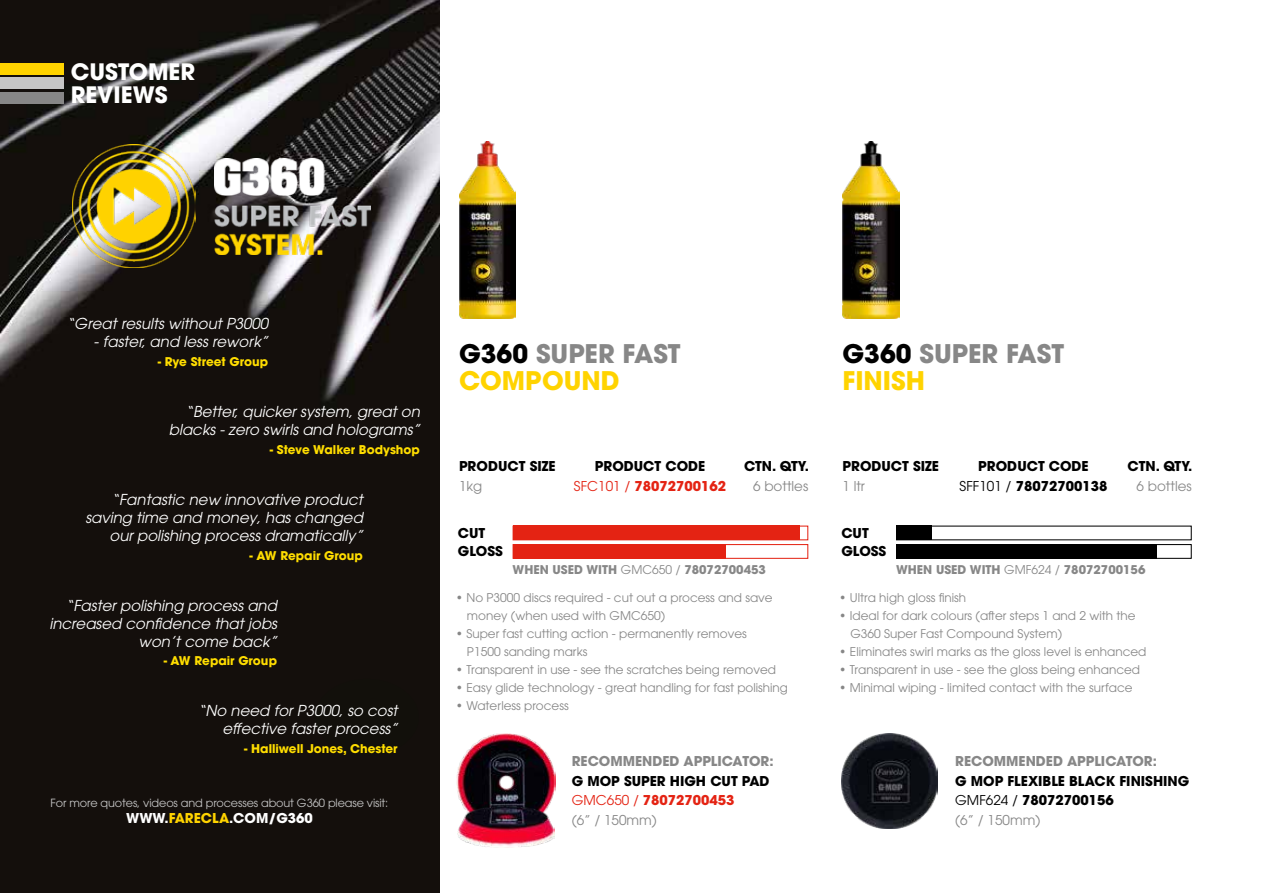
<style>
.page{position:relative;width:1263px;height:893px;background:#fff}
.page>*{position:absolute;margin:0;border:0;box-sizing:border-box;transform-origin:0 0}
.t1{font:700 25.5px/27px "ITC Avant Garde Pro";color:#878787}
.t2{font:700 22.5px/22.5px "ITC Avant Garde Pro";color:#fff}
.t3{font:italic 15px/18px "ITC Avant Garde Pro";color:#fff;text-align:right}
.t4{font:700 13.5px/19.5px "ITC Avant Garde Pro";color:#000}
.t5{font:700 13.5px "ITC Avant Garde Pro";color:#878787}
.t6{font:13.5px "ITC Avant Garde Pro";color:#878787}
.t7{font:700 13.5px "ITC Avant Garde Pro";color:#fff}
.t8{font:12px/18px "ITC Avant Garde Pro";color:#878787}
.t9{font:700 12px "ITC Avant Garde Pro";color:#fd0}
.t10{font:700 12px "ITC Avant Garde Pro";color:#878787}
.t11{font:11.25px "ITC Avant Garde Pro";letter-spacing:-.01em;color:#c6c6c6}
.s1{color:#ffd300}
.s2{color:#000}
.s3{font-weight:400;color:#e42313}
.s4{color:#e42313}
.s5{font-weight:400}
.s6{font-weight:400;color:#878787}
</style>
<div class="page">
<svg style="left:896px;top:525px;width:296px;height:34px"></svg>
<img style="left:0;top:0;width:439px;height:893px">
<img style="left:841px;top:733px;width:96px;height:96px">
<img style="left:842px;top:142px;width:57px;height:177px">
<div style="left:315px;top:679px;width:104px;height:77px;background:#12100b;border-radius:50%"></div>
<img style="left:72px;top:145px;width:123px;height:123px">
<img style="left:214px;top:158px;width:156px;height:96px">
<div style="left:0;top:64px;width:64px;height:11px;background:#ffd300"></div>
<div style="left:0;top:78px;width:64px;height:11px;background:#c6c6c6"></div>
<div style="left:0;top:92px;width:64px;height:11px;background:#878787"></div>
<svg style="left:512px;top:525px;width:297px;height:34px"></svg>
<img style="left:459px;top:142px;width:57px;height:177px">
<img style="left:456px;top:733px;width:99px;height:96px">
<img style="left:457px;top:807px;width:97px;height:41px">
<h2 class="t2" style="left:71px;top:61px;width:126px">CUSTOMER<br>REVIEWS</h2>
<p class="t3" style="left:67px;top:315px;width:203px">“Great results without P3000</p>
<p class="t3" style="left:94px;top:333px;width:176px">- faster, and less rework”</p>
<p class="t9" style="left:158px;top:354px;width:112px">- Rye Street Group</p>
<p class="t3" style="left:169px;top:402px;width:253px">“Better, quicker system, great on blacks - zero swirls and holograms”</p>
<p class="t9" style="left:270px;top:441px;width:152px">- Steve Walker Bodyshop</p>
<p class="t3" style="left:85px;top:490px;width:279px">“Fantastic new innovative product saving time and money, has changed our polishing process dramatically”</p>
<p class="t9" style="left:250px;top:547px;width:115px">- AW Repair Group</p>
<p class="t3" style="left:49px;top:596px;width:229px">“Faster polishing process and increased confidence that jobs won’t come back”</p>
<p class="t9" style="left:164px;top:653px;width:115px">- AW Repair Group</p>
<p class="t3" style="left:198px;top:702px;width:201px">“No need for P3000, so cost effective faster process”</p>
<p class="t9" style="left:244px;top:740px;width:155px">- Halliwell Jones, Chester</p>
<p class="t11" style="left:51px;top:796px;width:339px">For more quotes, videos and processes about G360 please visit:</p>
<p class="t7" style="left:126px;top:809px;width:188px">WWW.<span class="s1">FARECLA</span>.COM/G360</p>
<h1 class="t1" style="left:459px;top:340px;width:223px"><span class="s2">G360</span> SUPER FAST<br><span class="s1">COMPOUND</span></h1>
<h1 class="t1" style="left:842px;top:340px;width:223px"><span class="s2">G360</span> SUPER FAST<br><span class="s1">FINISH</span></h1>
<p class="t4" style="left:459px;top:456px;width:98px">PRODUCT SIZE</p>
<p class="t6" style="left:459px;top:477px;width:25px">1kg</p>
<p class="t4" style="left:574px;top:456px;width:154px;text-align:center">PRODUCT CODE<br><span class="s3">SFC101 /</span> <span class="s4">78072700162</span></p>
<p class="t4" style="left:744px;top:456px;width:66px">CTN. QTY.</p>
<p class="t6" style="left:753px;top:477px;width:57px">6 bottles</p>
<p class="t4" style="left:842px;top:456px;width:98px">PRODUCT SIZE</p>
<p class="t6" style="left:842px;top:477px;width:24px">1 ltr</p>
<p class="t4" style="left:959px;top:456px;width:149px;text-align:center">PRODUCT CODE<br><span class="s5">SFF101 /</span> 78072700138</p>
<p class="t4" style="left:1127px;top:456px;width:66px">CTN. QTY.</p>
<p class="t6" style="left:1136px;top:477px;width:57px">6 bottles</p>
<p class="t4" style="left:458px;top:524px;width:46px;line-height:18.5px">CUT<br>GLOSS</p>
<p class="t4" style="left:841px;top:524px;width:46px;line-height:18.5px">CUT<br>GLOSS</p>
<p class="t10" style="left:513px;top:562px;width:255px">WHEN USED WITH <span class="s5">GMC650 /</span> 78072700453</p>
<p class="t8" style="left:467px;top:589px;width:307px;text-indent:-11px">• No P3000 discs required - cut out a process and save money (when used with GMC650)</p>
<p class="t8" style="left:467px;top:625px;width:281px;text-indent:-11px">• Super fast cutting action - permanently removes<br>P1500 sanding marks</p>
<p class="t8" style="left:456px;top:661px;width:322px">• Transparent in use - see the scratches being removed</p>
<p class="t8" style="left:456px;top:679px;width:334px">• Easy glide technology - great handling for fast polishing</p>
<p class="t8" style="left:456px;top:697px;width:114px">• Waterless process</p>
<p class="t10" style="left:896px;top:562px;width:251px">WHEN USED WITH <span class="s5">GMF624 /</span> 78072700156</p>
<p class="t8" style="left:839px;top:589px;width:128px">• Ultra high gloss finish</p>
<p class="t8" style="left:850px;top:607px;width:287px;text-indent:-11px">• Ideal for dark colours (after steps 1 and 2 with the<br>G360 Super Fast Compound System)</p>
<p class="t8" style="left:839px;top:643px;width:309px">• Eliminates swirl marks as the gloss level is enhanced</p>
<p class="t8" style="left:839px;top:661px;width:302px">• Transparent in use - see the gloss being enhanced</p>
<p class="t8" style="left:839px;top:679px;width:295px">• Minimal wiping - limited contact with the surface</p>
<p class="t5" style="left:572px;top:752px;width:203px">RECOMMENDED APPLICATOR:</p>
<p class="t4" style="left:572px;top:771px;width:199px">G MOP SUPER HIGH CUT PAD<br><span class="s3">GMC650 /</span> <span class="s4">78072700453<br></span><span class="s6">(6” / 150mm)</span></p>
<p class="t5" style="left:955px;top:752px;width:203px">RECOMMENDED APPLICATOR:</p>
<p class="t4" style="left:955px;top:771px;width:236px">G MOP FLEXIBLE BLACK FINISHING<br><span class="s5">GMF624 /</span> 78072700156<br><span class="s6">(6” / 150mm)</span></p>
</div>
